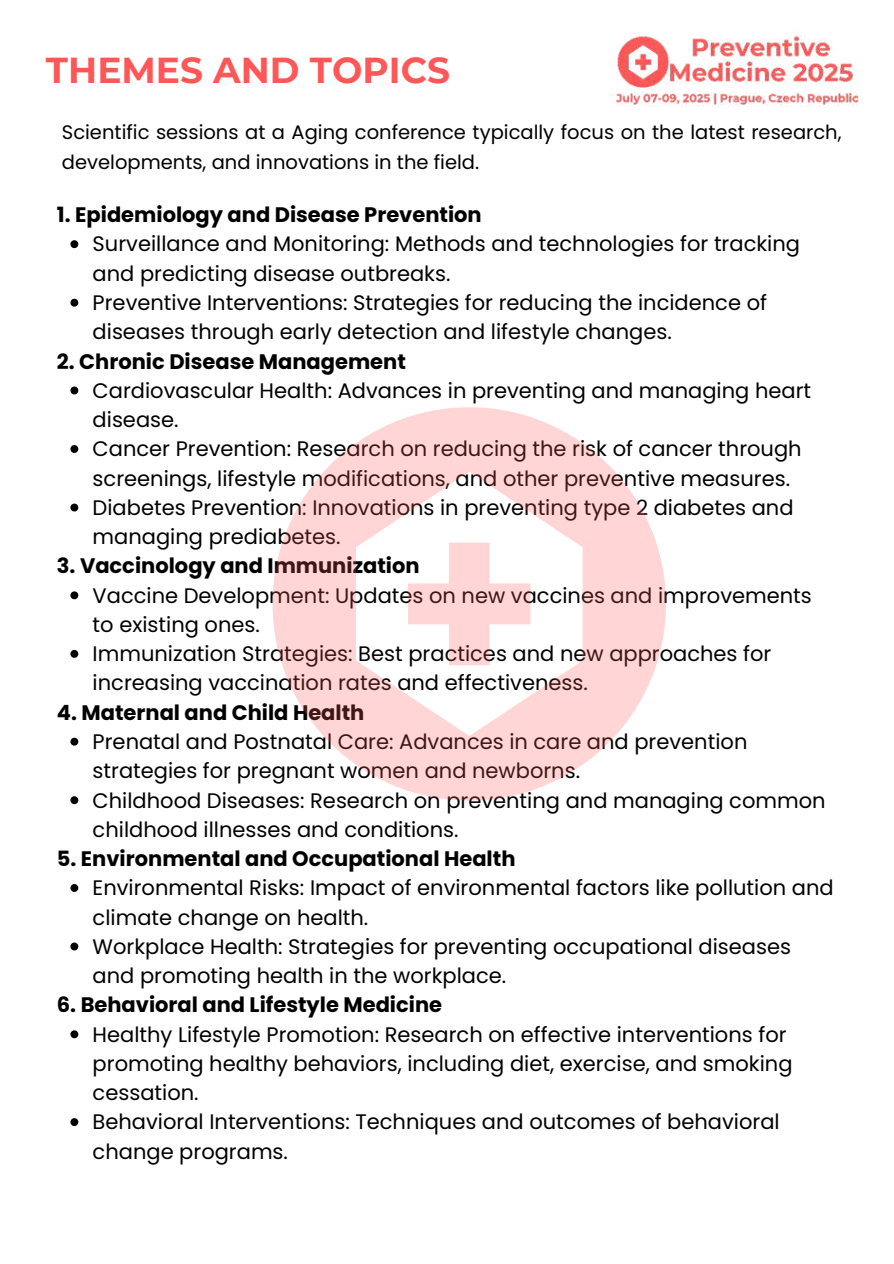
<style>
.page{position:relative;width:894px;height:1264px;background:#fff}
.page>*{position:absolute;margin:0;border:0;box-sizing:border-box;transform-origin:0 0}
.t1{font:700 36px "Montserrat";color:#ff5757}
.t2{font:21px/29.2px "Poppins";color:#000}
.t3{font:700 21px "Poppins";color:#000}
.t4{font:19.5px/29.2px "Poppins";color:#000}
</style>
<div class="page">
<svg style="left:70px;top:240px;width:8px;height:8px"></svg>
<svg style="left:70px;top:299px;width:8px;height:7px"></svg>
<svg style="left:70px;top:386px;width:8px;height:8px"></svg>
<svg style="left:70px;top:445px;width:8px;height:8px"></svg>
<svg style="left:70px;top:503px;width:8px;height:8px"></svg>
<svg style="left:70px;top:591px;width:8px;height:8px"></svg>
<svg style="left:70px;top:650px;width:8px;height:7px"></svg>
<svg style="left:70px;top:737px;width:8px;height:8px"></svg>
<svg style="left:70px;top:796px;width:8px;height:8px"></svg>
<svg style="left:70px;top:884px;width:8px;height:7px"></svg>
<svg style="left:70px;top:942px;width:8px;height:8px"></svg>
<svg style="left:70px;top:1030px;width:8px;height:8px"></svg>
<svg style="left:70px;top:1118px;width:8px;height:7px"></svg>
<img style="left:616px;top:33px;width:242px;height:74px">
<svg style="left:272px;top:407px;width:393px;height:393px;fill:#ffd5d5"></svg>
<h1 class="t1" style="left:46px;top:49px;width:405px">THEMES AND TOPICS</h1>
<p class="t4" style="left:62px;top:118px;width:781px">Scientific sessions at a Aging conference typically focus on the latest research, developments, and innovations in the field.</p>
<p class="t3" style="left:57px;top:200px;width:426px">1. Epidemiology and Disease Prevention</p>
<p class="t2" style="left:93px;top:229px;width:708px">Surveillance and Monitoring: Methods and technologies for tracking and predicting disease outbreaks.<br>Preventive Interventions: Strategies for reducing the incidence of diseases through early detection and lifestyle changes.</p>
<p class="t3" style="left:57px;top:346px;width:350px">2. Chronic Disease Management</p>
<p class="t2" style="left:93px;top:376px;width:719px">Cardiovascular Health: Advances in preventing and managing heart disease.<br>Cancer Prevention: Research on reducing the risk of cancer through screenings, lifestyle modifications, and other preventive measures.<br>Diabetes Prevention: Innovations in preventing type 2 diabetes and managing prediabetes.</p>
<p class="t3" style="left:57px;top:551px;width:364px">3. Vaccinology and Immunization</p>
<p class="t2" style="left:93px;top:580px;width:720px">Vaccine Development: Updates on new vaccines and improvements to existing ones.<br>Immunization Strategies: Best practices and new approaches for increasing vaccination rates and effectiveness.</p>
<p class="t3" style="left:57px;top:697px;width:309px">4. Maternal and Child Health</p>
<p class="t2" style="left:93px;top:727px;width:734px">Prenatal and Postnatal Care: Advances in care and prevention strategies for pregnant women and newborns.<br>Childhood Diseases: Research on preventing and managing common childhood illnesses and conditions.</p>
<p class="t3" style="left:57px;top:844px;width:460px">5. Environmental and Occupational Health</p>
<p class="t2" style="left:93px;top:873px;width:742px">Environmental Risks: Impact of environmental factors like pollution and climate change on health.<br>Workplace Health: Strategies for preventing occupational diseases and promoting health in the workplace.</p>
<p class="t3" style="left:57px;top:990px;width:386px">6. Behavioral and Lifestyle Medicine</p>
<p class="t2" style="left:93px;top:1019px;width:701px">Healthy Lifestyle Promotion: Research on effective interventions for promoting healthy behaviors, including diet, exercise, and smoking cessation.<br>Behavioral Interventions: Techniques and outcomes of behavioral change programs.</p>
</div>
